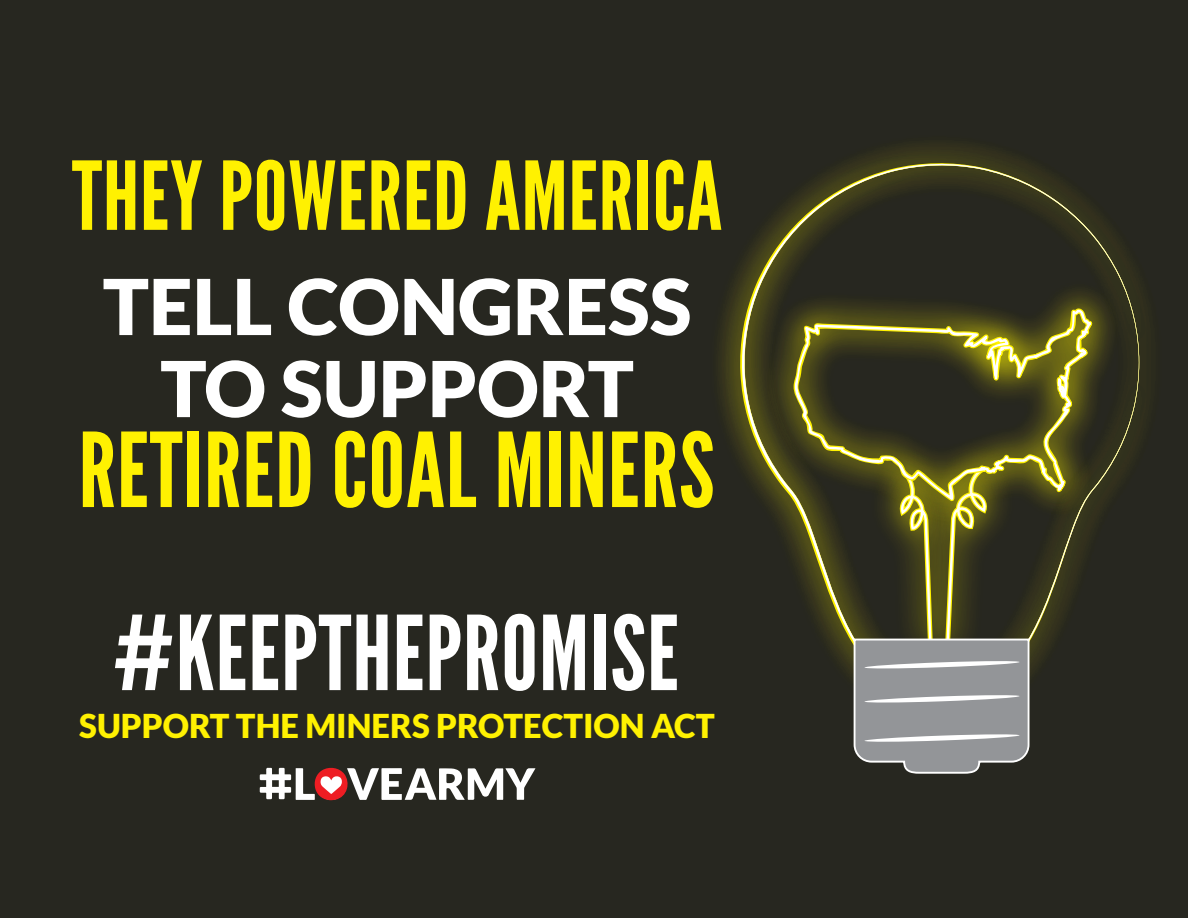
<style>
.page{position:relative;width:1188px;height:918px;background:#272720}
.page>*{position:absolute;margin:0;border:0;box-sizing:border-box;transform-origin:0 0}
.t1{font:102.75px "League Gothic";letter-spacing:.01em;color:#fff101}
.t2{font:102.75px "League Gothic";letter-spacing:.01em;color:#fff}
.t3{font:94.5px "League Gothic";letter-spacing:.01em;color:#fff101}
.t4{font:900 77.1px/82.1px "Lato";color:#fff;text-align:center}
.t5{font:900 32.85px "Lato";color:#fff101}
</style>
<div class="page">
<img style="left:720px;top:146px;width:420px;height:307px">
<svg style="left:741px;top:162px;width:398px;height:514px"></svg>
<svg style="left:853px;top:462px;width:177px;height:312px"></svg>
<svg style="left:260px;top:767px;width:275px;height:33px"></svg>
<h2 class="t3" style="left:72px;top:140px;width:652px">THEY POWERED AMERICA</h2>
<h3 class="t4" style="left:103px;top:264px;width:590px">TELL CONGRESS<br>TO SUPPORT</h3>
<h1 class="t1" style="left:79px;top:409px;width:637px">RETIRED COAL MINERS</h1>
<h1 class="t2" style="left:112px;top:592px;width:568px">#KEEPTHEPROMISE</h1>
<p class="t5" style="left:79px;top:706px;width:638px">SUPPORT THE MINERS PROTECTION ACT</p>
</div>
